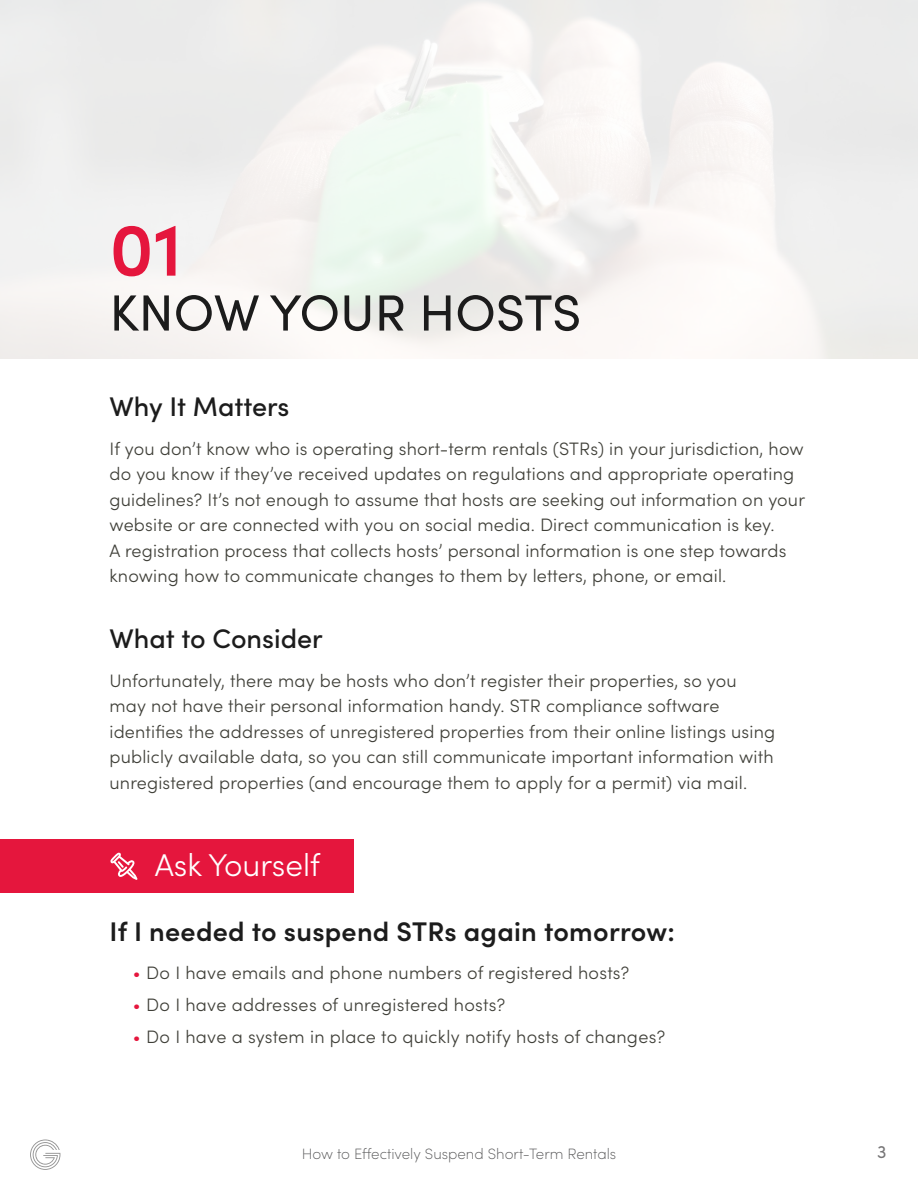
<style>
.page{position:relative;width:918px;height:1188px;background:#fff}
.page>*{position:absolute;margin:0;border:0;box-sizing:border-box;transform-origin:0 0}
.t1{font:600 75px "Sofia Pro";color:#e5163d}
.t2{font:51px "Sofia Pro";color:#1c1c1c}
.t3{font:300 31.5px "Sofia Pro";color:#fff}
.t4{font:600 27px "Sofia Pro";letter-spacing:.01em;color:#1c1c1c}
.t5{font:500 27px "Sofia Pro";color:#1c1c1c}
.t6{font:300 18px/25.5px "Sofia Pro";letter-spacing:.01em;color:#3f3f38}
.t7{font:18px "Sofia Pro";color:#767576}
.t8{font:200 15px "Sofia Pro";color:#565657}
.s1{color:#e5163d}
</style>
<div class="page">
<svg style="left:30px;top:1140px;width:30px;height:30px"></svg>
<div style="left:0;top:839px;width:353px;height:54px;background:#e5163d"></div>
<div style="left:0;top:0;width:918px;height:360px;background:linear-gradient(to right,#f1f1ef,#f3f2f1)"></div>
<svg style="left:110px;top:852px;width:28px;height:28px"></svg>
<h1 class="t1" style="left:110px;top:193px;width:74px">01</h1>
<h2 class="t2" style="left:110px;top:276px;width:473px">KNOW YOUR HOSTS</h2>
<h3 class="t5" style="left:110px;top:386px;width:182px">Why It Matters</h3>
<p class="t6" style="left:110px;top:435px;width:697px">If you don’t know who is operating short-term rentals (STRs) in your jurisdiction, how do you know if they’ve received updates on regulations and appropriate operating guidelines? It’s not enough to assume that hosts are seeking out information on your website or are connected with you on social media. Direct communication is key.<br>A registration process that collects hosts’ personal information is one step towards knowing how to communicate changes to them by letters, phone, or email.</p>
<h3 class="t5" style="left:110px;top:618px;width:215px">What to Consider</h3>
<p class="t6" style="left:110px;top:666px;width:667px">Unfortunately, there may be hosts who don’t register their properties, so you may not have their personal information handy. STR compliance software identifies the addresses of unregistered properties from their online listings using publicly available data, so you can still communicate important information with unregistered properties (and encourage them to apply for a permit) via mail.</p>
<h3 class="t3" style="left:155px;top:843px;width:167px">Ask Yourself</h3>
<h3 class="t4" style="left:110px;top:911px;width:567px">If I needed to suspend STRs again tomorrow:</h3>
<p class="t6" style="left:133px;top:959px;width:498px"><span class="s1">•</span> Do I have emails and phone numbers of registered hosts?</p>
<p class="t6" style="left:133px;top:991px;width:374px"><span class="s1">•</span> Do I have addresses of unregistered hosts?</p>
<p class="t6" style="left:133px;top:1023px;width:534px"><span class="s1">•</span> Do I have a system in place to quickly notify hosts of changes?</p>
<p class="t8" style="left:302px;top:1143px;width:316px">How to Effectively Suspend Short-Term Rentals</p>
<p class="t7" style="left:877px;top:1138px;width:11px">3</p>
</div>
